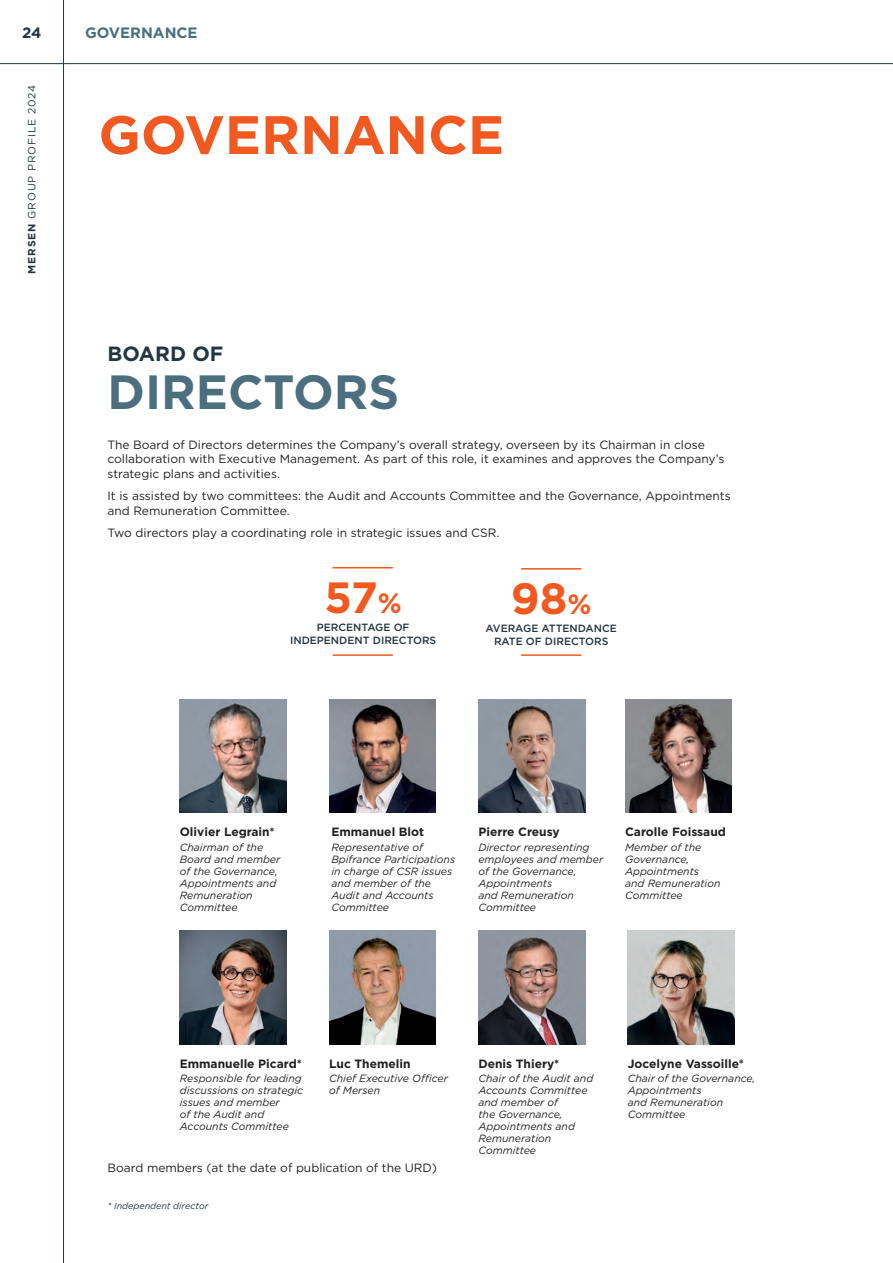
<style>
.page{position:relative;width:893px;height:1263px;background:#fff}
.page>*{position:absolute;margin:0;border:0;box-sizing:border-box;transform-origin:0 0}
.t1{font:700 54px "Gotham";color:#f15921}
.t2{font:700 48px "Gotham";color:#4b6f7f}
.t3{font:700 43.8px "Gotham";color:#f15921}
.t4{font:700 20.55px "Gotham";color:#223641}
.t5{font:700 15px "Gotham";color:#4b6f7f}
.t6{font:700 15px "Gotham";color:#223641}
.t7{font:12px/14.2px "Gotham";color:#231f20}
.t8{font:700 12px "Gotham";color:#231f20}
.t9{font:italic 10.5px/12px "Gotham";color:#231f20}
.t10{font:500 10.5px/13.4px "Gotham";color:#223641;text-align:center}
.t11{font:10.5px "Gotham";letter-spacing:.08em;color:#223641}
.t12{font:italic 9px "Gotham";color:#223641}
.s1{font-weight:700}
.s2{font-size:27.9px}
</style>
<div class="page">
<hr style="left:63px;top:0;width:1px;height:1263px;background:#223641">
<hr style="left:0;top:63px;width:893px;height:1px;background:#223641">
<img style="left:180px;top:699px;width:107px;height:114px">
<img style="left:628px;top:931px;width:106px;height:114px">
<img style="left:625px;top:699px;width:107px;height:114px">
<img style="left:329px;top:699px;width:107px;height:114px">
<img style="left:478px;top:699px;width:107px;height:114px">
<img style="left:478px;top:931px;width:107px;height:114px">
<img style="left:180px;top:931px;width:107px;height:114px">
<img style="left:329px;top:931px;width:107px;height:114px">
<hr style="left:333px;top:567px;width:60px;height:2px;background:#f15921">
<hr style="left:521px;top:568px;width:60px;height:2px;background:#f15921">
<hr style="left:333px;top:654px;width:60px;height:2px;background:#f15921">
<hr style="left:521px;top:654px;width:60px;height:2px;background:#f15921">
<h3 class="t6" style="left:22px;top:26px;width:21px">24</h3>
<p class="t11" style="left:27px;top:274px;width:190px;rotate:-90deg"><span class="s1">MERSEN</span> GROUP PROFILE 2024</p>
<h3 class="t5" style="left:85px;top:26px;width:114px">GOVERNANCE</h3>
<h1 class="t1" style="left:98px;top:113px;width:407px">GOVERNANCE</h1>
<h3 class="t4" style="left:107px;top:345px;width:117px">BOARD OF</h3>
<h2 class="t2" style="left:107px;top:372px;width:293px">DIRECTORS</h2>
<p class="t7" style="left:107px;top:439px;width:618px">The Board of Directors determines the Company’s overall strategy, overseen by its Chairman in close collaboration with Executive Management. As part of this role, it examines and approves the Company’s strategic plans and activities.</p>
<p class="t7" style="left:107px;top:490px;width:625px">It is assisted by two committees: the Audit and Accounts Committee and the Governance, Appointments and Remuneration Committee.</p>
<p class="t7" style="left:107px;top:527px;width:393px">Two directors play a coordinating role in strategic issues and CSR.</p>
<h3 class="t3" style="left:324px;top:580px;width:79px">57 <span class="s2">%</span></h3>
<p class="t10" style="left:290px;top:621px;width:148px">PERCENTAGE OF<br>INDEPENDENT DIRECTORS</p>
<h3 class="t3" style="left:511px;top:581px;width:82px">98 <span class="s2">%</span></h3>
<p class="t10" style="left:485px;top:623px;width:133px">AVERAGE ATTENDANCE<br>RATE OF DIRECTORS</p>
<p class="t8" style="left:180px;top:827px;width:96px">Olivier Legrain*</p>
<p class="t9" style="left:180px;top:842px;width:102px">Chairman of the<br>Board and member of the Governance,<br>Appointments and<br>Remuneration<br>Committee</p>
<p class="t8" style="left:331px;top:827px;width:94px">Emmanuel Blot</p>
<p class="t9" style="left:331px;top:842px;width:125px">Representative of<br>Bpifrance Participations in charge of CSR issues and member of the<br>Audit and Accounts<br>Committee</p>
<p class="t8" style="left:478px;top:827px;width:83px">Pierre Creusy</p>
<p class="t9" style="left:478px;top:842px;width:126px">Director representing employees and member of the Governance,<br>Appointments<br>and Remuneration<br>Committee</p>
<p class="t8" style="left:625px;top:827px;width:102px">Carolle Foissaud</p>
<p class="t9" style="left:625px;top:842px;width:97px">Member of the<br>Governance,<br>Appointments and Remuneration<br>Committee</p>
<p class="t8" style="left:180px;top:1059px;width:124px">Emmanuelle Picard*</p>
<p class="t9" style="left:180px;top:1074px;width:125px">Responsible for leading discussions on strategic issues and member<br>of the Audit and<br>Accounts Committee</p>
<p class="t8" style="left:329px;top:1059px;width:83px">Luc Themelin</p>
<p class="t9" style="left:329px;top:1074px;width:120px">Chief Executive Officer of Mersen</p>
<p class="t7" style="left:107px;top:1162px;width:331px">Board members (at the date of publication of the URD)</p>
<p class="t12" style="left:107px;top:1202px;width:102px">* Independent director</p>
<p class="t8" style="left:478px;top:1059px;width:83px">Denis Thiery*</p>
<p class="t9" style="left:478px;top:1074px;width:116px">Chair of the Audit and<br>Accounts Committee and member of<br>the Governance,<br>Appointments and<br>Remuneration<br>Committee</p>
<p class="t8" style="left:628px;top:1059px;width:118px">Jocelyne Vassoille*</p>
<p class="t9" style="left:628px;top:1074px;width:129px">Chair of the Governance,<br>Appointments<br>and Remuneration<br>Committee</p>
</div>
